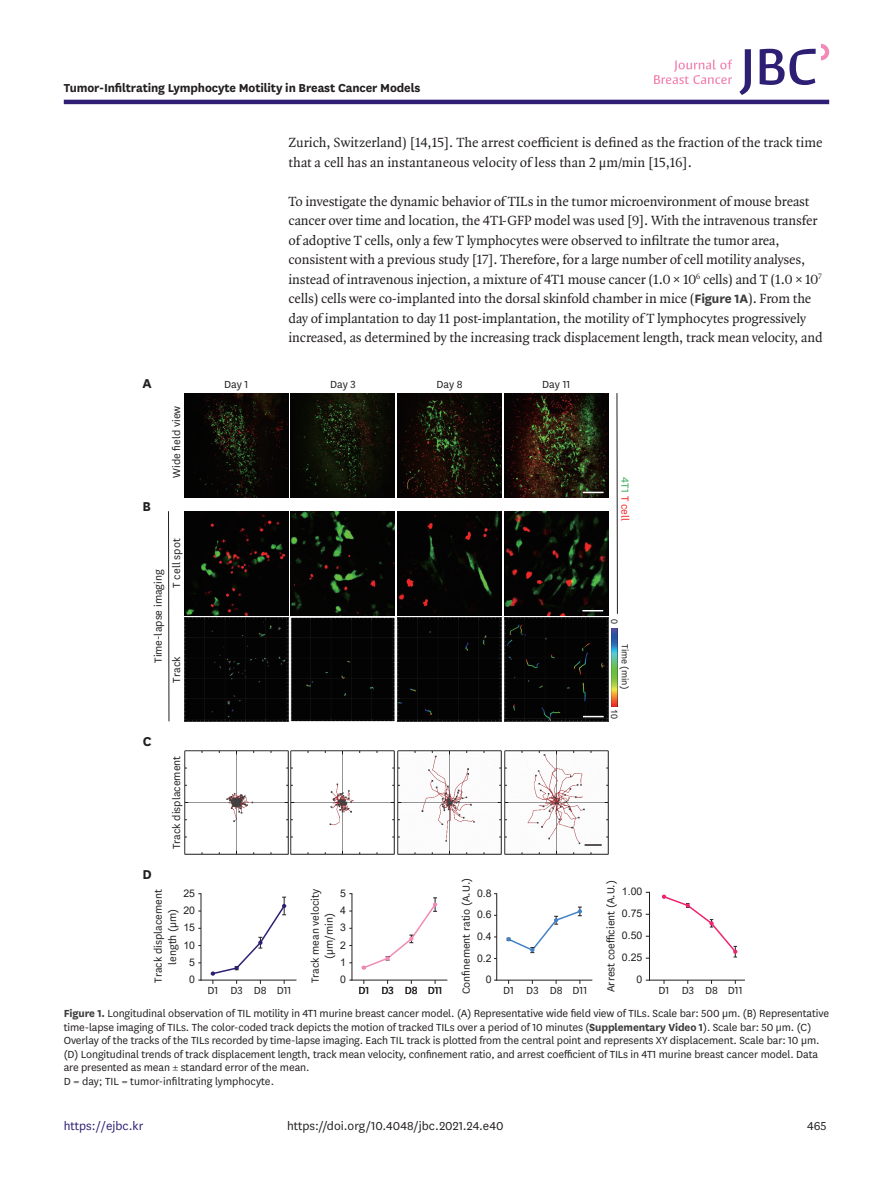
<style>
.page{position:relative;width:893px;height:1191px;background:#fff}
.page>*{position:absolute;margin:0;border:0;box-sizing:border-box;transform-origin:0 0}
.t1{font:700 15px "National";color:#231f20}
.body_p{font:14.25px/19.5px "Quadraat OT";letter-spacing:-.01em;color:#231f20}
.alt-title-type{font:700 13.5px "National";letter-spacing:-.01em;color:#231f20}
.doi_running_footer{font:13.5px "National";color:#231f20}
.t2{font:13.5px "National";color:#2e1f75}
.fig_caption{font:12px/13.5px "National";letter-spacing:-.01em;color:#231f20;text-align:center}
.t3{font:12px "National";color:#ee2928}
.t4{font:10.5px "Arial";color:#231f20}
.t5{font:10.5px "National";color:#231f20}
.t6{font:9px "Arial";color:#231f20}
.s1{font-family:"National";font-weight:700;color:#3e3e3f}
.s2{color:#38ad5a}
.s3{font-weight:700;color:#3e3e3f}
</style>
<div class="page">
<hr style="left:64px;top:100px;width:765px;height:4px;background:#2e1f75">
<svg style="left:654px;top:59px;width:78px;height:25px"></svg>
<svg style="left:739px;top:44px;width:90px;height:51px"></svg>
<img style="left:291px;top:750px;width:104px;height:104px">
<img style="left:184px;top:750px;width:104px;height:104px">
<img style="left:398px;top:750px;width:104px;height:104px">
<img style="left:504px;top:750px;width:104px;height:104px">
<svg style="left:585px;top:844px;width:17px;height:1px"></svg>
<img style="left:184px;top:393px;width:104px;height:104px">
<img style="left:291px;top:393px;width:104px;height:104px">
<img style="left:398px;top:393px;width:103px;height:104px">
<img style="left:504px;top:393px;width:104px;height:104px">
<img style="left:184px;top:511px;width:104px;height:104px">
<img style="left:291px;top:511px;width:104px;height:104px">
<img style="left:398px;top:511px;width:104px;height:104px">
<img style="left:184px;top:617px;width:104px;height:104px">
<div style="left:292px;top:618px;width:102px;height:102px;background:#030303"></div>
<div style="left:290px;top:616px;width:106px;height:106px;border:1px solid #fff"></div>
<img style="left:398px;top:617px;width:104px;height:104px">
<svg style="left:168px;top:511px;width:2px;height:211px"></svg>
<img style="left:611px;top:629px;width:6px;height:77px">
<svg style="left:616px;top:393px;width:2px;height:221px"></svg>
<img style="left:504px;top:617px;width:104px;height:104px">
<img style="left:504px;top:511px;width:104px;height:104px">
<svg style="left:583px;top:492px;width:21px;height:1px"></svg>
<svg style="left:582px;top:610px;width:21px;height:1px"></svg>
<svg style="left:583px;top:716px;width:21px;height:1px"></svg>
<hr style="left:201px;top:979px;width:95px;height:1px;background:#231f20">
<hr style="left:201px;top:893px;width:1px;height:87px;background:#231f20">
<svg style="left:211px;top:896px;width:75px;height:88px"></svg>
<hr style="left:351px;top:979px;width:96px;height:1px;background:#231f20">
<hr style="left:352px;top:893px;width:1px;height:87px;background:#231f20">
<svg style="left:362px;top:897px;width:75px;height:72px"></svg>
<hr style="left:496px;top:979px;width:96px;height:1px;background:#231f20">
<hr style="left:496px;top:893px;width:1px;height:87px;background:#231f20">
<svg style="left:506px;top:906px;width:76px;height:47px"></svg>
<hr style="left:649px;top:979px;width:96px;height:1px;background:#231f20">
<hr style="left:649px;top:892px;width:1px;height:88px;background:#231f20">
<svg style="left:662px;top:894px;width:75px;height:63px"></svg>
<p class="alt-title-type" style="left:64px;top:78px;width:358px">Tumor-Infiltrating Lymphocyte Motility in Breast Cancer Models</p>
<p class="t1" style="left:142px;top:373px;width:11px">A</p>
<p class="t1" style="left:142px;top:496px;width:10px">B</p>
<p class="fig_caption" style="left:169px;top:478px;width:73px;rotate:-90deg">Wide field view</p>
<p class="fig_caption" style="left:169px;top:587px;width:51px;rotate:-90deg">T cell spot</p>
<p class="fig_caption" style="left:151px;top:663px;width:95px;rotate:-90deg">Time-lapse imaging</p>
<p class="fig_caption" style="left:169px;top:682px;width:28px;rotate:-90deg">Track</p>
<p class="t1" style="left:143px;top:731px;width:10px">C</p>
<p class="fig_caption" style="left:169px;top:849px;width:95px;rotate:-90deg">Track displacement</p>
<p class="body_p" style="left:289px;top:133px;width:535px">Zurich, Switzerland) [14,15]. The arrest coefficient is defined as the fraction of the track time that a cell has an instantaneous velocity of less than 2 µm/min [15,16].</p>
<p class="body_p" style="left:289px;top:191px;width:536px">To investigate the dynamic behavior of TILs in the tumor microenvironment of mouse breast cancer over time and location, the 4T1-GFP model was used [9]. With the intravenous transfer of adoptive T cells, only a few T lymphocytes were observed to infiltrate the tumor area, consistent with a previous study [17]. Therefore, for a large number of cell motility analyses, instead of intravenous injection, a mixture of 4T1 mouse cancer (1.0 × 10<sup>6</sup> cells) and T (1.0 × 10<sup>7 </sup>cells) cells were co-implanted into the dorsal skinfold chamber in mice (<span class="s1">Figure 1A</span>). From the day of implantation to day 11 post-implantation, the motility of T lymphocytes progressively increased, as determined by the increasing track displacement length, track mean velocity, and</p>
<p class="fig_caption" style="left:224px;top:377px;width:26px">Day 1</p>
<p class="fig_caption" style="left:330px;top:377px;width:27px">Day 3</p>
<p class="fig_caption" style="left:436px;top:377px;width:28px">Day 8</p>
<p class="fig_caption" style="left:542px;top:377px;width:30px">Day 11</p>
<p class="t3" style="left:633px;top:477px;width:45px;rotate:90deg"><span class="s2">4T1</span> T cell</p>
<p class="t6" style="left:620px;top:619px;width:7px;rotate:90deg">0</p>
<p class="t5" style="left:632px;top:644px;width:47px;rotate:90deg">Time (min)</p>
<p class="t6" style="left:620px;top:709px;width:11px;rotate:90deg">10</p>
<p class="t1" style="left:142px;top:864px;width:11px">D</p>
<p class="t4" style="left:340px;top:886px;width:7px">5</p>
<p class="fig_caption" style="left:459px;top:994px;width:118px;rotate:-90deg">Confinement ratio (A.U.)</p>
<p class="fig_caption" style="left:604px;top:992px;width:113px;rotate:-90deg">Arrest coefficient (A.U.)</p>
<p class="fig_caption" style="left:64px;top:1006px;width:767px;text-align:left"><span class="s3">Figure 1.</span> Longitudinal observation of TIL motility in 4T1 murine breast cancer model. (A) Representative wide field view of TILs. Scale bar: 500 µm. (B) Representative time-lapse imaging of TILs. The color-coded track depicts the motion of tracked TILs over a period of 10 minutes (<span class="s3">Supplementary Video 1</span>). Scale bar: 50 µm. (C)<br>Overlay of the tracks of the TILs recorded by time-lapse imaging. Each TIL track is plotted from the central point and represents XY displacement. Scale bar: 10 µm. (D) Longitudinal trends of track displacement length, track mean velocity, confinement ratio, and arrest coefficient of TILs in 4T1 murine breast cancer model. Data are presented as mean ± standard error of the mean.<br>D = day; TIL = tumor-infiltrating lymphocyte.</p>
<p class="t4" style="left:622px;top:884px;width:22px">1.00</p>
<p class="t4" style="left:477px;top:885px;width:16px">0.8</p>
<p class="fig_caption" style="left:308px;top:983px;width:96px;line-height:14.1px;rotate:-90deg">Track mean velocity (µm/min)</p>
<p class="t4" style="left:183px;top:885px;width:13px">25</p>
<p class="fig_caption" style="left:151px;top:982px;width:95px;line-height:14.1px;rotate:-90deg">Track displacement length (µm)</p>
<p class="t4" style="left:183px;top:903px;width:13px">20</p>
<p class="t4" style="left:340px;top:903px;width:7px">4</p>
<p class="t4" style="left:622px;top:906px;width:22px">0.75</p>
<p class="t4" style="left:477px;top:907px;width:16px">0.6</p>
<p class="t4" style="left:340px;top:920px;width:7px">3</p>
<p class="t4" style="left:183px;top:920px;width:13px">15</p>
<p class="t4" style="left:622px;top:928px;width:22px">0.50</p>
<p class="t4" style="left:477px;top:929px;width:16px">0.4</p>
<p class="t4" style="left:340px;top:937px;width:7px">2</p>
<p class="t4" style="left:183px;top:937px;width:13px">10</p>
<p class="t4" style="left:622px;top:950px;width:22px">0.25</p>
<p class="t4" style="left:477px;top:950px;width:16px">0.2</p>
<p class="t4" style="left:340px;top:955px;width:7px">1</p>
<p class="t4" style="left:189px;top:955px;width:7px">5</p>
<p class="t4" style="left:340px;top:972px;width:7px">0</p>
<p class="t4" style="left:189px;top:972px;width:7px">0</p>
<p class="t4" style="left:637px;top:972px;width:7px">0</p>
<p class="t4" style="left:486px;top:972px;width:7px">0</p>
<p class="fig_caption" style="left:207px;top:983px;width:86px">D1 D3 D8 D11</p>
<p class="fig_caption" style="left:358px;top:983px;width:86px">D1 D3 D8 D11</p>
<p class="fig_caption" style="left:503px;top:983px;width:86px">D1 D3 D8 D11</p>
<p class="fig_caption" style="left:659px;top:983px;width:86px">D1 D3 D8 D11</p>
<p class="t2" style="left:64px;top:1116px;width:81px">https://ejbc.kr</p>
<p class="doi_running_footer" style="left:287px;top:1116px;width:218px">https://doi.org/10.4048/jbc.2021.24.e40</p>
<p class="doi_running_footer" style="left:807px;top:1116px;width:21px">465</p>
</div>
